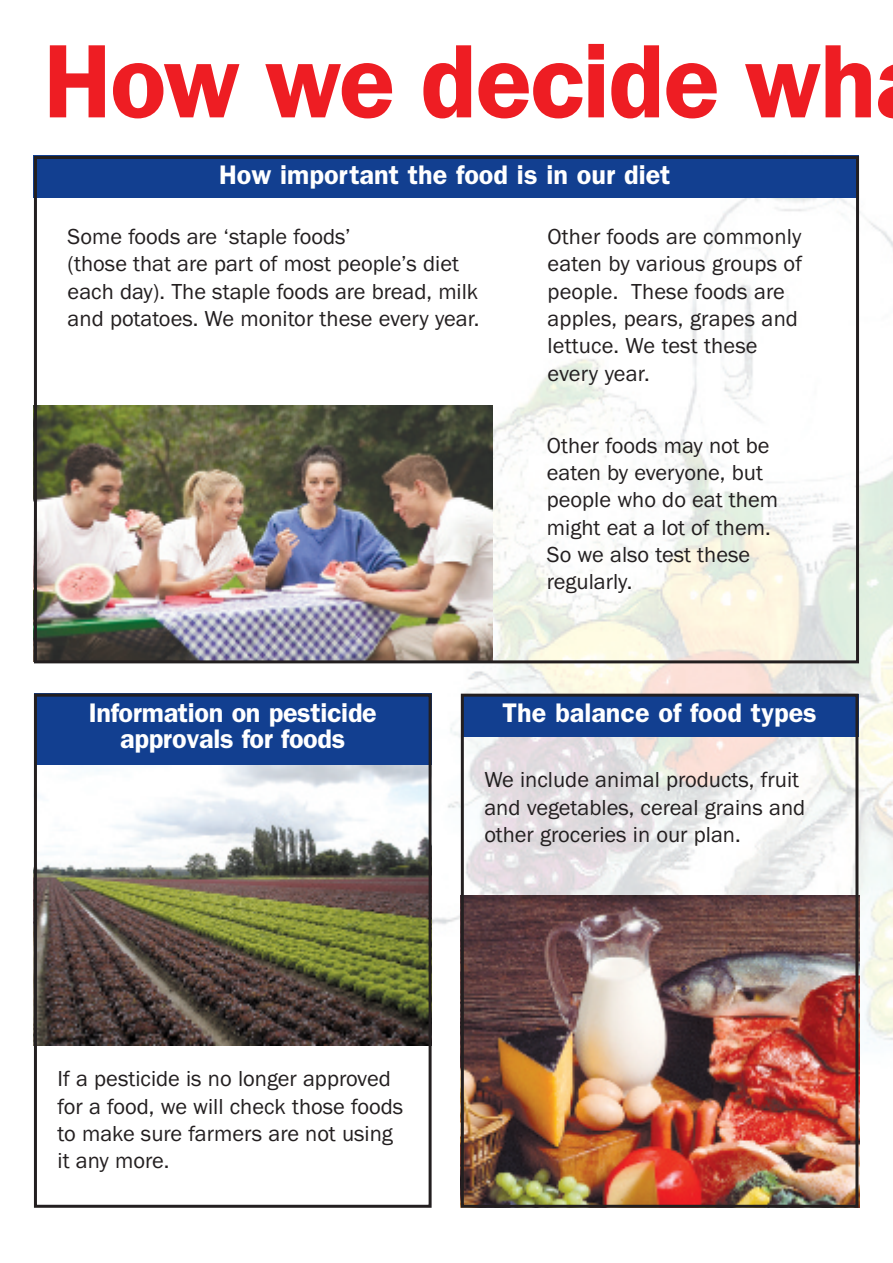
<style>
.page{position:relative;width:893px;height:1263px;background:#fff}
.page>*{position:absolute;margin:0;border:0;box-sizing:border-box;transform-origin:0 0}
.t1{font:600 108px "Franklin Got T";letter-spacing:-.025em;color:#ee1d23}
.t2{font:600 27px/25.5px "Franklin Gothic";color:#fff;text-align:center}
.t3{font:22.5px/27.3px "Franklin Got T";color:#231f20}
</style>
<div class="page">
<img style="left:33px;top:155px;width:860px;height:1053px">
<h1 class="t1" style="left:43px;top:45px;width:836px">How we decide wh</h1>
<p class="t2" style="left:219px;top:164px;width:453px">How important the food is in our diet</p>
<p class="t3" style="left:68px;top:225px;width:413px">Some foods are ‘staple foods’<br>(those that are part of most people’s diet each day). The staple foods are bread, milk and potatoes. We monitor these every year.</p>
<p class="t3" style="left:547px;top:225px;width:256px">Other foods are commonly eaten by various groups of people. These foods are apples, pears, grapes and lettuce. We test these every year.</p>
<p class="t3" style="left:547px;top:434px;width:233px">Other foods may not be eaten by everyone, but people who do eat them might eat a lot of them.<br>So we also test these regularly.</p>
<p class="t2" style="left:89px;top:702px;width:290px">Information on pesticide approvals for foods</p>
<p class="t2" style="left:502px;top:702px;width:316px">The balance of food types</p>
<p class="t3" style="left:484px;top:768px;width:322px">We include animal products, fruit and vegetables, cereal grains and other groceries in our plan.</p>
<p class="t3" style="left:58px;top:1067px;width:347px">If a pesticide is no longer approved for a food, we will check those foods to make sure farmers are not using it any more.</p>
</div>
